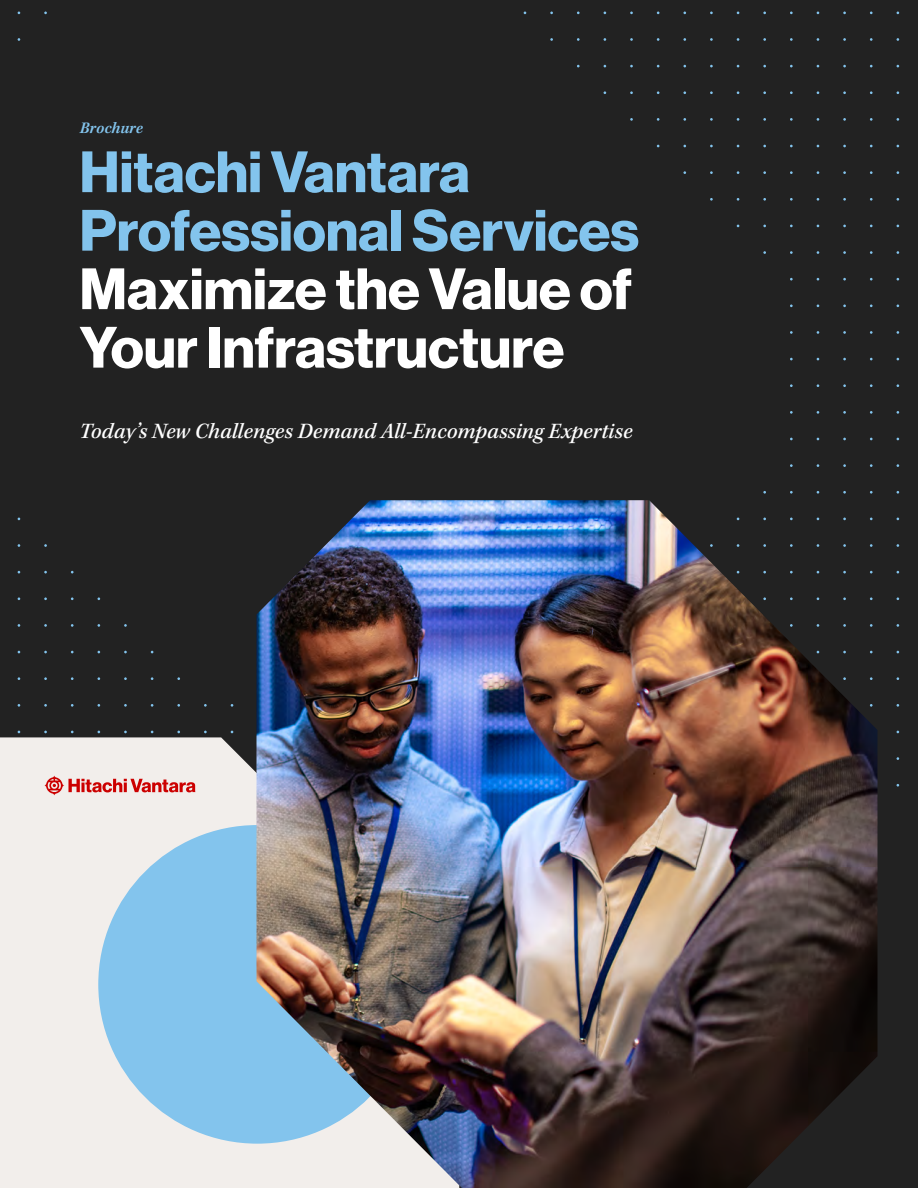
<style>
.page{position:relative;width:918px;height:1188px;background:#222}
.page>*{position:absolute;margin:0;border:0;box-sizing:border-box;transform-origin:0 0}
.Main_BIG_Title_White{font:57px/58.5px "N Haas Grotesk DS Pro 75 Bd";color:#fff}
.Callout_Headline_White_Kepler_Std_Medium{font:italic 500 22.5px "Kepler Std";color:#fff}
.Doc_Type_Italic_Red{font:italic 600 16.5px "Kepler Std";letter-spacing:-.005em;color:#83c4ed}
.s1{color:#83c4ed}
</style>
<div class="page">
<div style="left:0;top:737px;width:256px;height:451px;background:#f2eeeb"></div>
<div style="left:98px;top:825px;width:318px;height:319px;background:#83c4ed;border-radius:50%"></div>
<svg style="left:124px;top:779px;width:71px;height:13px"></svg>
<svg style="left:44px;top:775px;width:78px;height:21px;background:#e59f9d"></svg>
<img style="left:256px;top:500px;width:622px;height:688px">
<p class="Doc_Type_Italic_Red" style="left:80px;top:119px;width:65px">Brochure</p>
<p class="Main_BIG_Title_White" style="left:80px;top:144px;width:561px"><span class="s1">Hitachi Vantara<br>Professional Services<br></span>Maximize the Value of<br>Your Infrastructure</p>
<p class="Callout_Headline_White_Kepler_Std_Medium" style="left:80px;top:418px;width:555px">Today’s New Challenges Demand All-Encompassing Expertise</p>
</div>
